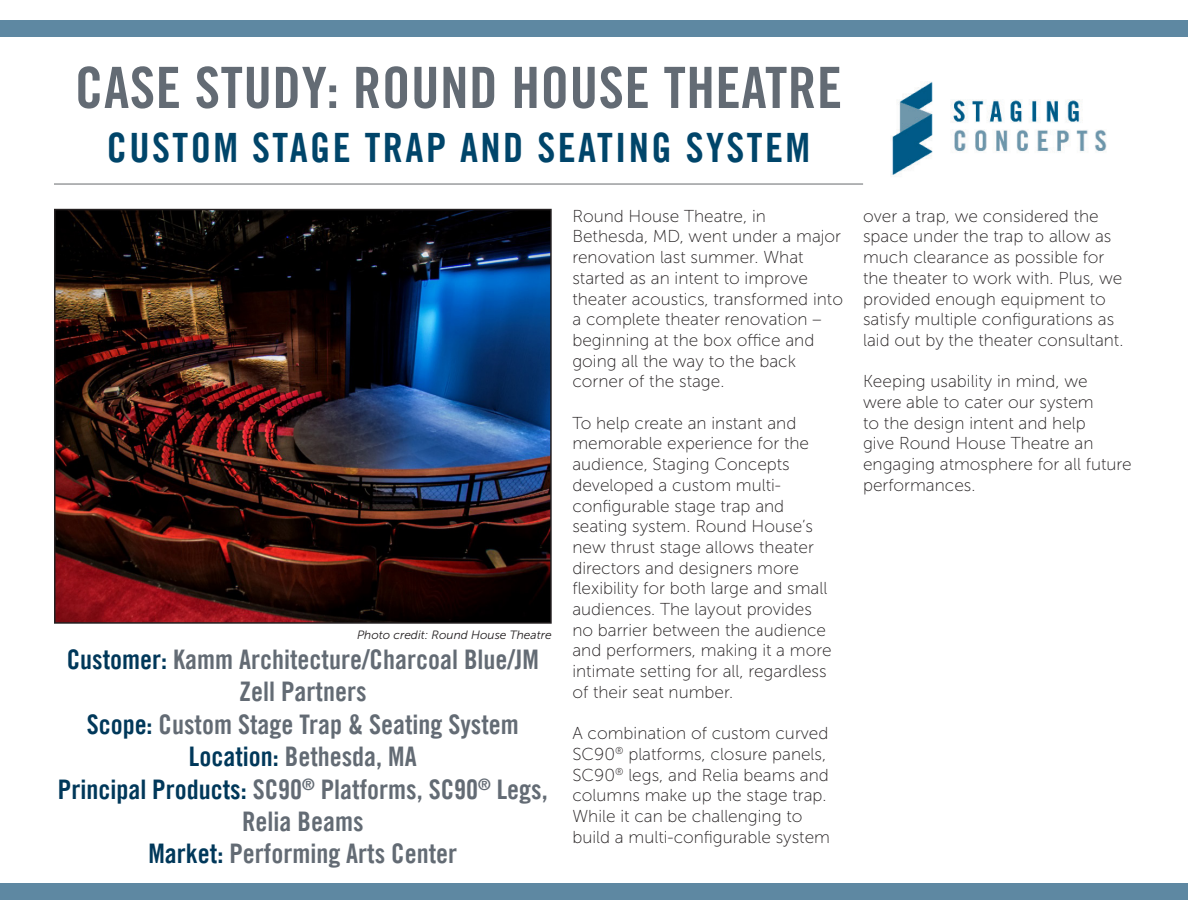
<style>
.page{position:relative;width:1188px;height:918px;background:#fff}
.page>*{position:absolute;margin:0;border:0;box-sizing:border-box;transform-origin:0 0}
.Left_column_heading{font:57px "Trade Gothic LT Bold Cond Twenty";letter-spacing:.01em;color:#636b74}
.Main_title{font:40.5px "Trade Gothic LT Bold Cond Twenty";letter-spacing:.06em;color:#00456a}
.t1{font:27px/32.4px "Trade Gothic LT Bold Cond Twenty";color:#636b74;text-align:center}
.t2{font:17.25px/20.7px "Museo Sans 100";color:#231f20}
.t3{font:italic 12px "Museo Sans 300";color:#231f20}
.s1{color:#00385a}
</style>
<div class="page">
<div style="left:0;top:20px;width:1188px;height:17px;background:#5e88a2"></div>
<img style="left:891px;top:81px;width:216px;height:96px">
<hr style="left:54px;top:183px;width:809px;height:2px;background:#9a9c9e">
<img style="left:57px;top:212px;width:492px;height:409px">
<div style="left:54px;top:209px;width:498px;height:415px;border:2px solid #231f20"></div>
<div style="left:0;top:884px;width:1188px;height:16px;background:#5e88a2"></div>
<p class="Left_column_heading" style="left:75px;top:53px;width:769px">CASE STUDY: ROUND HOUSE THEATRE</p>
<p class="Main_title" style="left:107px;top:123px;width:705px">CUSTOM STAGE TRAP AND SEATING SYSTEM</p>
<p class="t3" style="left:357px;top:628px;width:196px">Photo credit: Round House Theatre</p>
<p class="t1" style="left:67px;top:643px;width:474px"><span class="s1">Customer:</span> Kamm Architecture/Charcoal Blue/JM<br>Zell Partners</p>
<p class="t1" style="left:87px;top:708px;width:434px"><span class="s1">Scope:</span> Custom Stage Trap &amp; Seating System</p>
<p class="t1" style="left:189px;top:740px;width:229px"><span class="s1">Location:</span> Bethesda, MA</p>
<p class="t1" style="left:58px;top:773px;width:491px"><span class="s1">Principal Products:</span> SC90<sup>®</sup> Platforms, SC90<sup>®</sup> Legs,<br>Relia Beams</p>
<p class="t1" style="left:148px;top:837px;width:310px"><span class="s1">Market:</span> Performing Arts Center</p>
<p class="t2" style="left:572px;top:206px;width:272px">Round House Theatre, in<br>Bethesda, MD, went under a major renovation last summer. What started as an intent to improve theater acoustics, transformed into a complete theater renovation – beginning at the box office and going all the way to the back corner of the stage.</p>
<p class="t2" style="left:572px;top:413px;width:261px">To help create an instant and memorable experience for the audience, Staging Concepts developed a custom multi&shy;configurable stage trap and seating system. Round House’s new thrust stage allows theater directors and designers more flexibility for both large and small audiences. The layout provides no barrier between the audience and performers, making it a more intimate setting for all, regardless of their seat number.</p>
<p class="t2" style="left:572px;top:723px;width:259px">A combination of custom curved<br>SC90<sup>®</sup> platforms, closure panels,<br>SC90<sup>®</sup> legs, and Relia beams and columns make up the stage trap.<br>While it can be challenging to build a multi-configurable system</p>
<p class="t2" style="left:863px;top:206px;width:262px">over a trap, we considered the space under the trap to allow as much clearance as possible for the theater to work with. Plus, we provided enough equipment to satisfy multiple configurations as laid out by the theater consultant.</p>
<p class="t2" style="left:863px;top:371px;width:270px">Keeping usability in mind, we<br>were able to cater our system<br>to the design intent and help<br>give Round House Theatre an engaging atmosphere for all future performances.</p>
</div>
